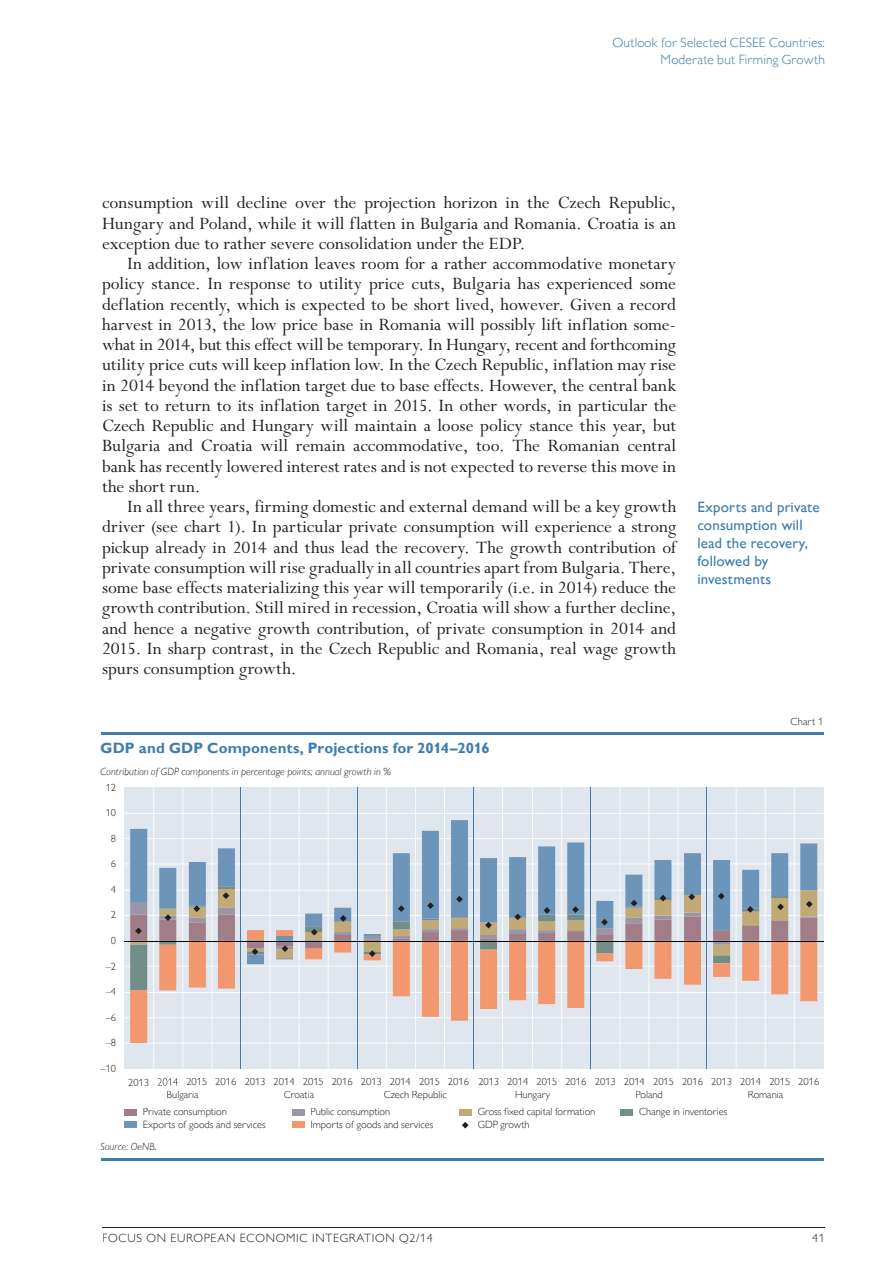
<style>
.page{position:relative;width:893px;height:1263px;background:#fff}
.page>*{position:absolute;margin:0;border:0;box-sizing:border-box;transform-origin:0 0}
.t1{font:19.5px/20.2px "Perpetua Std";color:#231f20;text-align:justify}
.t2{font:500 15px/18px "Gill Sans MT Pro";letter-spacing:.01em;color:#3e7dad}
.t3{font:700 15px "Gill Sans MT Pro";letter-spacing:.01em;color:#3e7dad}
.t4{font:300 13.5px/16.5px "Gill Sans MT Pro";letter-spacing:.01em;color:#3e7dad;text-align:right}
.t5{font:300 12px "Gill Sans MT Pro";letter-spacing:.06em;color:#231f20}
.t6{font:300 10.5px/12.8px "Gill Sans MT Pro";color:#231f20}
.t7{font:italic 300 10.5px "Gill Sans MT Pro";letter-spacing:.01em;color:#231f20}
</style>
<div class="page">
<hr style="left:102px;top:1227px;width:723px;height:1px;background:#231f20">
<hr style="left:101px;top:732px;width:722px;height:2px;background:#3e7dad">
<hr style="left:101px;top:1158px;width:722px;height:3px;background:#3e7dad">
<div style="left:124px;top:1109px;width:13px;height:6px;background:#a17e87"></div>
<div style="left:292px;top:1109px;width:13px;height:6px;background:#9c95a8"></div>
<div style="left:292px;top:1122px;width:13px;height:6px;background:#f3976e"></div>
<div style="left:459px;top:1109px;width:13px;height:6px;background:#c2aa76"></div>
<div style="left:620px;top:1109px;width:13px;height:6px;background:#718e88"></div>
<div style="left:124px;top:1122px;width:13px;height:6px;background:#6d94b9"></div>
<div style="left:124px;top:787px;width:699px;height:282px;background:#e0e6ed"></div>
<hr style="left:125px;top:1043px;width:698px;height:1px;background:#fff">
<hr style="left:125px;top:1017px;width:698px;height:1px;background:#fff">
<hr style="left:125px;top:992px;width:698px;height:1px;background:#fff">
<hr style="left:125px;top:966px;width:698px;height:1px;background:#fff">
<hr style="left:125px;top:915px;width:698px;height:1px;background:#fff">
<hr style="left:125px;top:890px;width:698px;height:1px;background:#fff">
<hr style="left:125px;top:863px;width:698px;height:1px;background:#fff">
<hr style="left:125px;top:838px;width:698px;height:1px;background:#fff">
<hr style="left:125px;top:813px;width:698px;height:1px;background:#fff">
<hr style="left:153px;top:787px;width:1px;height:282px;background:#fff">
<hr style="left:182px;top:787px;width:1px;height:282px;background:#fff">
<hr style="left:211px;top:787px;width:1px;height:282px;background:#fff">
<hr style="left:270px;top:787px;width:1px;height:282px;background:#fff">
<hr style="left:299px;top:787px;width:1px;height:282px;background:#fff">
<hr style="left:328px;top:787px;width:1px;height:282px;background:#fff">
<hr style="left:386px;top:787px;width:1px;height:282px;background:#fff">
<hr style="left:415px;top:787px;width:1px;height:282px;background:#fff">
<hr style="left:444px;top:787px;width:1px;height:282px;background:#fff">
<hr style="left:502px;top:787px;width:1px;height:282px;background:#fff">
<hr style="left:532px;top:787px;width:1px;height:282px;background:#fff">
<hr style="left:561px;top:787px;width:1px;height:282px;background:#fff">
<hr style="left:619px;top:787px;width:1px;height:282px;background:#fff">
<hr style="left:648px;top:787px;width:1px;height:282px;background:#fff">
<hr style="left:678px;top:787px;width:1px;height:282px;background:#fff">
<hr style="left:736px;top:787px;width:1px;height:282px;background:#fff">
<hr style="left:765px;top:787px;width:1px;height:282px;background:#fff">
<hr style="left:794px;top:787px;width:1px;height:282px;background:#fff">
<svg style="left:130px;top:820px;width:687px;height:72px"></svg>
<svg style="left:130px;top:957px;width:687px;height:86px"></svg>
<hr style="left:707px;top:787px;width:1px;height:282px;background:#3e7dad">
<hr style="left:590px;top:787px;width:1px;height:282px;background:#3e7dad">
<hr style="left:473px;top:787px;width:1px;height:282px;background:#3e7dad">
<hr style="left:357px;top:787px;width:1px;height:282px;background:#3e7dad">
<hr style="left:241px;top:787px;width:1px;height:282px;background:#3e7dad">
<hr style="left:124px;top:941px;width:699px;height:1px;background:#010408">
<svg style="left:130px;top:892px;width:687px;height:65px"></svg>
<svg style="left:158px;top:1078px;width:20px;height:7px"></svg>
<svg style="left:462px;top:1122px;width:7px;height:6px"></svg>
<p class="t4" style="left:612px;top:34px;width:214px">Outlook for Selected CESEE Countries:<br>Moderate but Firming Growth</p>
<p class="t1" style="left:102px;top:193px;width:576px">consumption will decline over the projection horizon in the Czech Republic, Hungary and Poland, while it will flatten in Bulgaria and Romania. Croatia is an exception due to rather severe consolidation under the EDP.</p>
<p class="t1" style="left:102px;top:254px;width:576px;text-indent:26px">In addition, low inflation leaves room for a rather accommodative monetary policy stance. In response to utility price cuts, Bulgaria has experienced some deflation recently, which is expected to be short lived, however. Given a record harvest in 2013, the low price base in Romania will possibly lift inflation some&shy;what in 2014, but this effect will be temporary. In Hungary, recent and forthcoming utility price cuts will keep inflation low. In the Czech Republic, inflation may rise in 2014 beyond the inflation target due to base effects. However, the central bank is set to return to its inflation target in 2015. In other words, in particular the Czech Republic and Hungary will maintain a loose policy stance this year, but Bulgaria and Croatia will remain accommodative, too. The Romanian central bank has recently lowered interest rates and is not expected to reverse this move in the short run.</p>
<p class="t1" style="left:102px;top:497px;width:576px;text-indent:26px">In all three years, firming domestic and external demand will be a key growth driver (see chart 1). In particular private consumption will experience a strong pickup already in 2014 and thus lead the recovery. The growth contribution of private consumption will rise gradually in all countries apart from Bulgaria. There, some base effects materializing this year will temporarily (i.e. in 2014) reduce the growth contribution. Still mired in recession, Croatia will show a further decline, and hence a negative growth contribution, of private consumption in 2014 and 2015. In sharp contrast, in the Czech Republic and Romania, real wage growth spurs consumption growth.</p>
<p class="t2" style="left:697px;top:498px;width:124px">Exports and private consumption will lead the recovery, followed by investments</p>
<p class="t3" style="left:101px;top:739px;width:391px">GDP and GDP Components, Projections for 2014–2016</p>
<p class="t6" style="left:790px;top:715px;width:34px">Chart 1</p>
<p class="t7" style="left:101px;top:765px;width:292px">Contribution of GDP components in percentage points; annual growth in %</p>
<p class="t6" style="left:106px;top:781px;width:12px">12</p>
<p class="t6" style="left:106px;top:806px;width:12px">10</p>
<p class="t6" style="left:111px;top:832px;width:7px">8</p>
<p class="t6" style="left:111px;top:857px;width:7px">6</p>
<p class="t6" style="left:111px;top:883px;width:7px">4</p>
<p class="t6" style="left:111px;top:908px;width:7px">2</p>
<p class="t6" style="left:111px;top:934px;width:7px">0</p>
<p class="t6" style="left:106px;top:959px;width:12px">–2</p>
<p class="t6" style="left:106px;top:985px;width:12px">–4</p>
<p class="t6" style="left:106px;top:1010px;width:12px">–6</p>
<p class="t6" style="left:106px;top:1036px;width:12px">–8</p>
<p class="t6" style="left:100px;top:1061px;width:17px">–10</p>
<p class="t6" style="left:128px;top:1075px;width:22px">2013</p>
<p class="t6" style="left:284px;top:1075px;width:32px;text-indent:-97px">2015 2016 2013 2014<br>Croatia</p>
<p class="t6" style="left:384px;top:1075px;width:64px;text-indent:-81px">2015 2016 2013 2014<br>Czech Republic</p>
<p class="t6" style="left:515px;top:1075px;width:37px;text-indent:-96px">2015 2016 2013 2014<br>Hungary</p>
<p class="t6" style="left:636px;top:1075px;width:29px;text-indent:-99px">2015 2016 2013 2014<br>Poland</p>
<p class="t6" style="left:748px;top:1075px;width:37px;text-indent:-95px">2015 2016 2013 2014<br>Romania</p>
<p class="t6" style="left:769px;top:1075px;width:51px">2015 2016</p>
<p class="t6" style="left:167px;top:1088px;width:33px">Bulgaria</p>
<p class="t6" style="left:143px;top:1105px;width:85px">Private consumption</p>
<p class="t6" style="left:311px;top:1105px;width:124px">Public consumption<br>Imports of goods and services</p>
<p class="t6" style="left:143px;top:1118px;width:124px">Exports of goods and services</p>
<p class="t7" style="left:101px;top:1140px;width:58px">Source: OeNB.</p>
<p class="t6" style="left:478px;top:1105px;width:119px">Gross fixed capital formation</p>
<p class="t6" style="left:639px;top:1105px;width:90px">Change in inventories</p>
<p class="t6" style="left:478px;top:1118px;width:54px">GDP growth</p>
<p class="t5" style="left:102px;top:1231px;width:332px">FOCUS ON EUROPEAN ECONOMIC INTEGRATION Q2/14</p>
<p class="t5" style="left:812px;top:1231px;width:14px">41</p>
</div>
